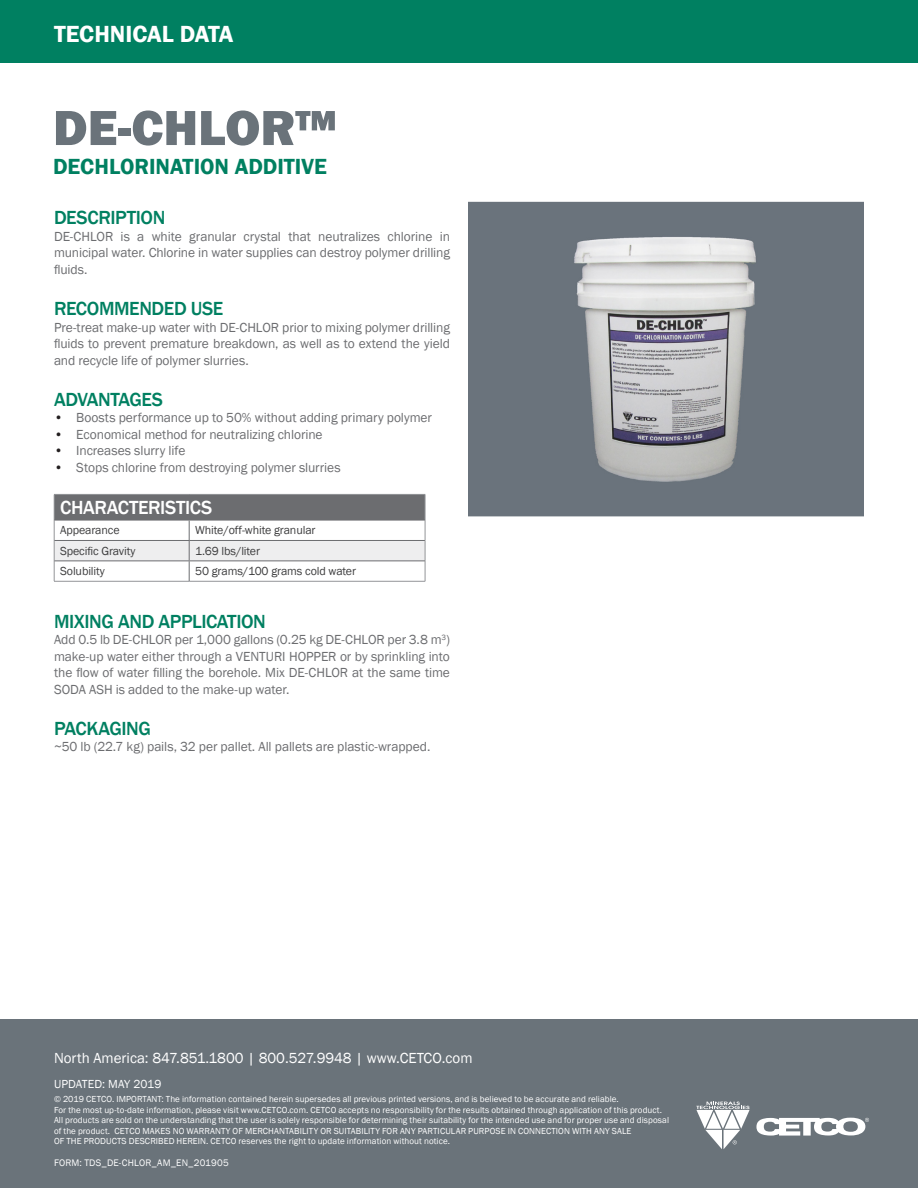
<style>
.page{position:relative;width:918px;height:1188px;background:#fff}
.page>*{position:absolute;margin:0;border:0;box-sizing:border-box;transform-origin:0 0}
.t1{font:800 51px "Franklin Gothic";color:#6a737a}
.t2{font:600 24px "Franklin Gothic";color:#fff}
.t3{font:600 22.5px "Franklin Gothic";color:#008061}
.Green_Body_Header{font:500 19.5px "Franklin Gothic";letter-spacing:-.02em;color:#008061}
.Green_Body_Header-2{font:500 19.5px "Franklin Gothic";letter-spacing:-.02em;color:#fff}
.t4{font:15px "Franklin Gothic";color:#fff}
.Body{font:13.5px/16.5px "Franklin Gothic";letter-spacing:-.005em;color:#6c6d70;text-align:justify}
.Green_Body_Header-3{font:13.5px "Franklin Gothic";letter-spacing:-.005em;color:#6c6d70}
.Table_Body{font:12px "Franklin Gothic";letter-spacing:-.01em;color:#3e3e3f}
.t5{font:12px "Franklin Gothic";letter-spacing:.005em;color:#fff}
.t6{font:9.75px "Franklin Gothic";letter-spacing:.015em;color:#fff}
.t7{font:9px/10.5px "Franklin Gothic";letter-spacing:.01em;color:#fff}
.s1{color:#231f20}
</style>
<div class="page">
<div style="left:0;top:0;width:918px;height:63px;background:#008061"></div>
<div style="left:0;top:1019px;width:918px;height:169px;background:#6a737a"></div>
<svg style="left:756px;top:1118px;width:113px;height:18px"></svg>
<svg style="left:696px;top:1102px;width:54px;height:47px"></svg>
<hr style="left:54px;top:494px;width:135px;height:1px;background:#939598">
<hr style="left:189px;top:494px;width:236px;height:1px;background:#939598">
<hr style="left:54px;top:581px;width:135px;height:1px;background:#939598">
<hr style="left:189px;top:581px;width:236px;height:1px;background:#939598">
<svg style="left:54px;top:495px;width:372px;height:86px"></svg>
<img style="left:468px;top:202px;width:396px;height:314px">
<h2 class="t2" style="left:54px;top:19px;width:181px">TECHNICAL DATA</h2>
<p class="t1" style="left:53px;top:95px;width:285px">DE-CHLOR™</p>
<p class="t3" style="left:53px;top:153px;width:276px">DECHLORINATION ADDITIVE</p>
<p class="Green_Body_Header" style="left:54px;top:206px;width:113px">DESCRIPTION</p>
<p class="Body" style="left:54px;top:229px;width:398px">DE-CHLOR is a white granular crystal that neutralizes chlorine in municipal water. Chlorine in water supplies can destroy polymer drilling fluids.</p>
<p class="Green_Body_Header" style="left:54px;top:297px;width:171px">RECOMMENDED USE</p>
<p class="Body" style="left:54px;top:319px;width:397px">Pre-treat make-up water with DE-CHLOR prior to mixing polymer drilling fluids to prevent premature breakdown, as well as to extend the yield and recycle life of polymer slurries.</p>
<p class="Green_Body_Header" style="left:54px;top:387px;width:110px">ADVANTAGES</p>
<p class="Green_Body_Header-3" style="left:54px;top:409px;width:380px"><span class="s1">•</span> Boosts performance up to 50% without adding primary polymer</p>
<p class="Green_Body_Header-3" style="left:54px;top:426px;width:270px"><span class="s1">•</span> Economical method for neutralizing chlorine</p>
<p class="Green_Body_Header-3" style="left:54px;top:442px;width:133px"><span class="s1">•</span> Increases slurry life</p>
<p class="Green_Body_Header-3" style="left:54px;top:459px;width:288px"><span class="s1">•</span> Stops chlorine from destroying polymer slurries</p>
<p class="Green_Body_Header-2" style="left:60px;top:496px;width:154px">CHARACTERISTICS</p>
<p class="Table_Body" style="left:60px;top:523px;width:61px">Appearance</p>
<p class="Table_Body" style="left:195px;top:523px;width:122px">White/off-white granular</p>
<p class="Table_Body" style="left:60px;top:543px;width:77px">Specific Gravity</p>
<p class="Table_Body" style="left:195px;top:543px;width:66px">1.69 lbs/liter</p>
<p class="Table_Body" style="left:60px;top:564px;width:46px">Solubility</p>
<p class="Table_Body" style="left:195px;top:564px;width:162px">50 grams/100 grams cold water</p>
<p class="Green_Body_Header" style="left:54px;top:609px;width:213px">MIXING AND APPLICATION</p>
<p class="Body" style="left:54px;top:632px;width:398px">Add 0.5 lb DE-CHLOR per 1,000 gallons (0.25 kg DE-CHLOR per 3.8 m<sup>3</sup>) make-up water either through a VENTURI HOPPER or by sprinkling into the flow of water filling the borehole. Mix DE-CHLOR at the same time SODA ASH is added to the make-up water.</p>
<p class="Green_Body_Header" style="left:54px;top:716px;width:99px">PACKAGING</p>
<p class="Body" style="left:54px;top:739px;width:378px">~50 lb (22.7 kg) pails, 32 per pallet. All pallets are plastic-wrapped.</p>
<h3 class="t4" style="left:54px;top:1049px;width:420px">North America: 847.851.1800 | 800.527.9948 | www.CETCO.com</h3>
<p class="t7" style="left:54px;top:1094px;width:617px">© 2019 CETCO. IMPORTANT: The information contained herein supersedes all previous printed versions, and is believed to be accurate and reliable.<br>For the most up-to-date information, please visit www.CETCO.com. CETCO accepts no responsibility for the results obtained through application of this product.<br>All products are sold on the understanding that the user is solely responsible for determining their suitability for the intended use and for proper use and disposal of the product. CETCO MAKES NO WARRANTY OF MERCHANTABILITY OR SUITABILITY FOR ANY PARTICULAR PURPOSE IN CONNECTION WITH ANY SALE<br>OF THE PRODUCTS DESCRIBED HEREIN. CETCO reserves the right to update information without notice.</p>
<p class="t5" style="left:54px;top:1076px;width:109px">UPDATED: MAY 2019</p>
<p class="t6" style="left:54px;top:1157px;width:176px">FORM: TDS_DE-CHLOR_AM_EN_201905</p>
</div>
